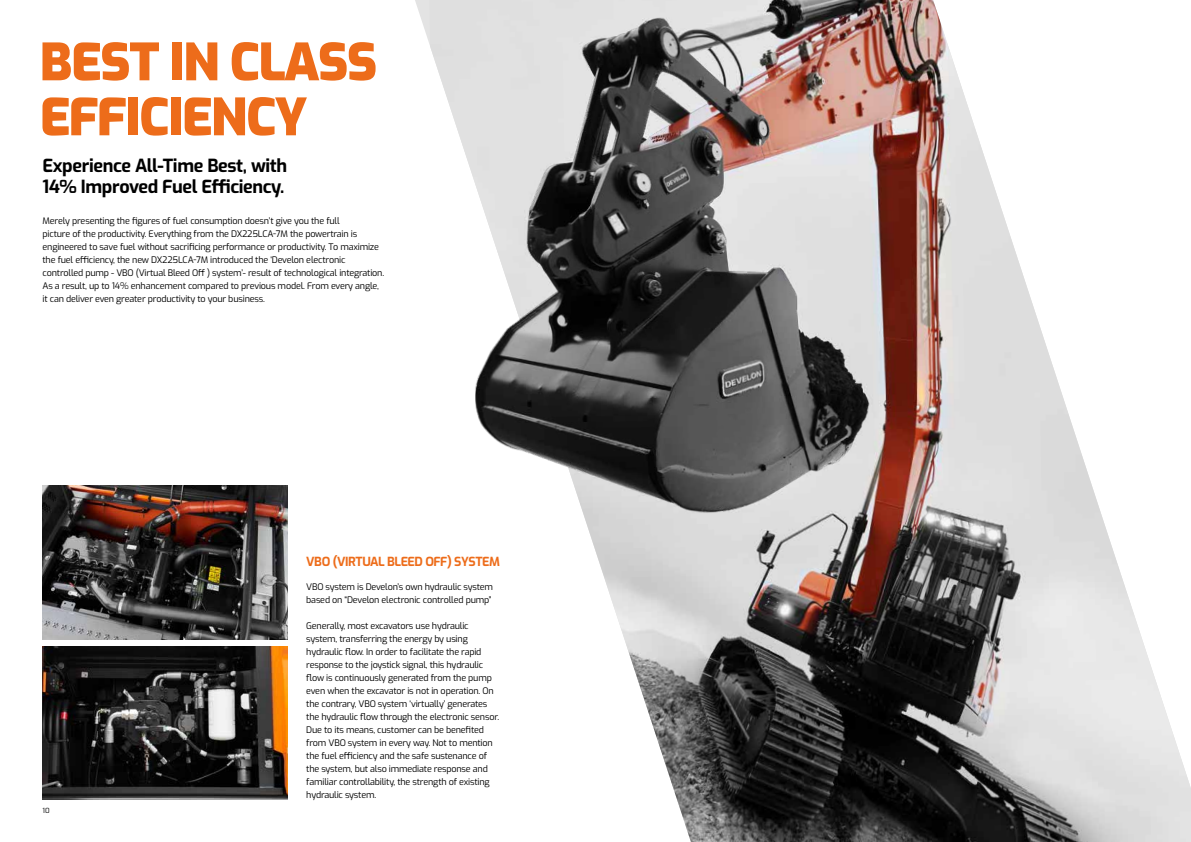
<style>
.page{position:relative;width:1191px;height:842px;background:#fff}
.page>*{position:absolute;margin:0;border:0;box-sizing:border-box;transform-origin:0 0}
.t1{font:900 51px/55px "Exo";letter-spacing:-.03em;color:#ed6c1a}
.t2{font:700 18px/21.5px "Exo";letter-spacing:-.02em;color:#000}
.t3{font:700 12.5px "Exo";letter-spacing:-.035em;color:#ed6c1a}
.t4{font:9px/13px "Exo";letter-spacing:-.02em;color:#000}
.t5{font:7px "Exo";color:#000}
</style>
<div class="page">
<img style="left:43px;top:486px;width:245px;height:153px">
<img style="left:429px;top:0;width:762px;height:842px">
<img style="left:43px;top:646px;width:245px;height:153px">
<img style="left:437px;top:0;width:555px;height:550px">
<h1 class="t1" style="left:40px;top:32px;width:339px">BEST IN CLASS<br>EFFICIENCY</h1>
<h2 class="t2" style="left:43px;top:154px;width:246px">Experience All-Time Best, with<br>14% Improved Fuel Efficiency.</h2>
<p class="t4" style="left:43px;top:214px;width:343px">Merely presenting the figures of fuel consumption doesn’t give you the full<br>picture of the productivity. Everything from the DX225LCA-7M the powertrain is engineered to save fuel without sacrificing performance or productivity. To maximize the fuel efficiency, the new DX225LCA-7M introduced the ‘Develon electronic controlled pump - VBO (Virtual Bleed Off ) system’- result of technological integration.<br>As a result, up to 14% enhancement compared to previous model. From every angle, it can deliver even greater productivity to your business.</p>
<p class="t5" style="left:43px;top:805px;width:9px">10</p>
<h3 class="t3" style="left:306px;top:553px;width:195px">VBO (VIRTUAL BLEED OFF) SYSTEM</h3>
<p class="t4" style="left:306px;top:580px;width:188px">VBO system is Develon’s own hydraulic system based on “Develon electronic controlled pump”</p>
<p class="t4" style="left:306px;top:619px;width:195px">Generally, most excavators use hydraulic system, transferring the energy by using hydraulic flow. In order to facilitate the rapid response to the joystick signal, this hydraulic flow is continuously generated from the pump even when the excavator is not in operation. On the contrary, VBO system ‘virtually’ generates the hydraulic flow through the electronic sensor.<br>Due to its means, customer can be benefited from VBO system in every way. Not to mention the fuel efficiency and the safe sustenance of the system, but also immediate response and familiar controllability, the strength of existing hydraulic system.</p>
</div>
